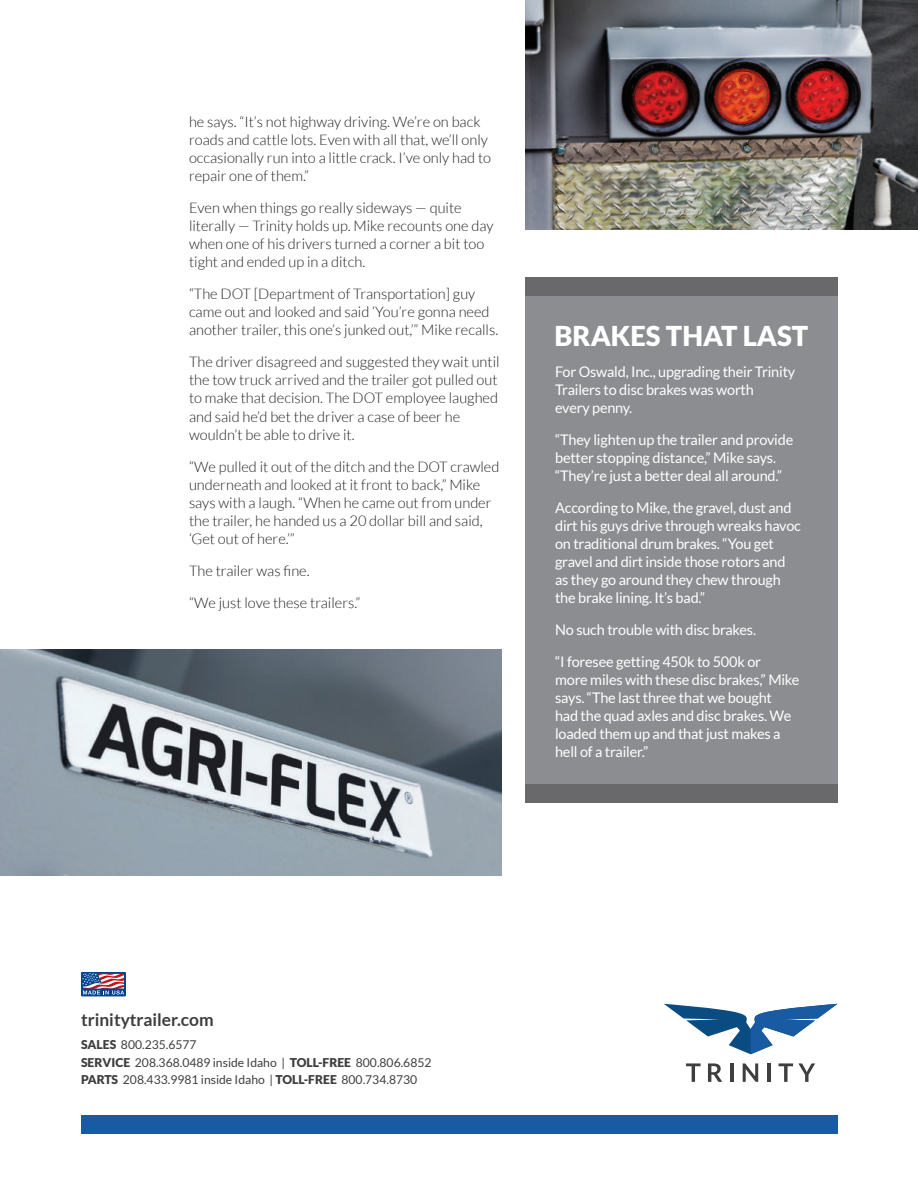
<style>
.page{position:relative;width:918px;height:1188px;background:#fff}
.page>*{position:absolute;margin:0;border:0;box-sizing:border-box;transform-origin:0 0}
.t1{font:900 27.3px "Lato";color:#fff}
.t2{font:700 17.4px "Lato";color:#3e3e3f}
.t3{font:300 14.7px/18px "Lato";color:#231f20}
.t4{font:14.7px/18px "Lato";letter-spacing:-.015em;color:#fff}
.t5{font:12.15px/17.9px "Lato";color:#3e3e3f}
.s1{font-weight:900}
</style>
<div class="page">
<svg style="left:664px;top:1004px;width:173px;height:50px"></svg>
<svg style="left:686px;top:1063px;width:15px;height:19px"></svg>
<svg style="left:708px;top:1063px;width:14px;height:19px"></svg>
<hr style="left:730px;top:1063px;width:3px;height:19px;background:#3e3e3f">
<svg style="left:743px;top:1063px;width:15px;height:19px"></svg>
<hr style="left:767px;top:1063px;width:4px;height:19px;background:#3e3e3f">
<svg style="left:779px;top:1063px;width:36px;height:19px"></svg>
<div style="left:81px;top:1115px;width:757px;height:19px;background:#185ba2"></div>
<img style="left:0;top:649px;width:501px;height:227px">
<div style="left:81px;top:972px;width:45px;height:24px;background:#01448c"></div>
<div style="left:82px;top:973px;width:43px;height:16px;border:1px solid #01448c"></div>
<svg style="left:83px;top:973px;width:42px;height:22px"></svg>
<div style="left:525px;top:278px;width:312px;height:518px;background:#8b8d90"></div>
<div style="left:525px;top:278px;width:312px;height:18px;background:#69696c"></div>
<div style="left:526px;top:784px;width:312px;height:18px;background:#69696c"></div>
<img style="left:525px;top:0;width:393px;height:229px">
<p class="t3" style="left:189px;top:113px;width:304px">he says. “It’s not highway driving. We’re on back roads and cattle lots. Even with all that, we’ll only occasionally run into a little crack. I’ve only had to repair one of them.”</p>
<p class="t3" style="left:189px;top:199px;width:306px">Even when things go really sideways — quite literally — Trinity holds up. Mike recounts one day when one of his drivers turned a corner a bit too tight and ended up in a ditch.</p>
<p class="t3" style="left:189px;top:285px;width:311px">“The DOT [Department of Transportation] guy came out and looked and said ‘You’re gonna need another trailer, this one’s junked out,’” Mike recalls.</p>
<p class="t3" style="left:189px;top:353px;width:312px">The driver disagreed and suggested they wait until the tow truck arrived and the trailer got pulled out to make that decision. The DOT employee laughed and said he’d bet the driver a case of beer he wouldn’t be able to drive it.</p>
<p class="t3" style="left:189px;top:457px;width:312px">“We pulled it out of the ditch and the DOT crawled underneath and looked at it front to back,” Mike says with a laugh. “When he came out from under the trailer, he handed us a 20 dollar bill and said, ‘Get out of here.’”</p>
<p class="t3" style="left:189px;top:554px;width:173px;line-height:32.1px">The trailer was fine.<br>“We just love these trailers.”</p>
<h1 class="t1" style="left:555px;top:320px;width:255px">BRAKES THAT LAST</h1>
<p class="t4" style="left:555px;top:362px;width:242px">For Oswald, Inc., upgrading their Trinity<br>Trailers to disc brakes was worth<br>every penny.</p>
<p class="t4" style="left:555px;top:430px;width:240px">“They lighten up the trailer and provide better stopping distance,” Mike says. “They’re just a better deal all around.”</p>
<p class="t4" style="left:555px;top:498px;width:247px">According to Mike, the gravel, dust and dirt his guys drive through wreaks havoc on traditional drum brakes. “You get gravel and dirt inside those rotors and as they go around they chew through the brake lining. It’s bad.”</p>
<p class="t4" style="left:555px;top:613px;width:207px;line-height:32.1px">No such trouble with disc brakes. “I foresee getting 450k to 500k or</p>
<p class="t4" style="left:555px;top:670px;width:246px">more miles with these disc brakes,” Mike says. “The last three that we bought<br>had the quad axles and disc brakes. We loaded them up and that just makes a hell of a trailer.”</p>
<p class="t2" style="left:81px;top:1010px;width:134px">trinitytrailer.com</p>
<p class="t5" style="left:81px;top:1035px;width:352px"><span class="s1">SALES</span> 800.235.6577<br><span class="s1">SERVICE</span> 208.368.0489 inside Idaho | <span class="s1">TOLL-FREE</span> 800.806.6852<br><span class="s1">PARTS</span> 208.433.9981 inside Idaho | <span class="s1">TOLL-FREE</span> 800.734.8730</p>
</div>
